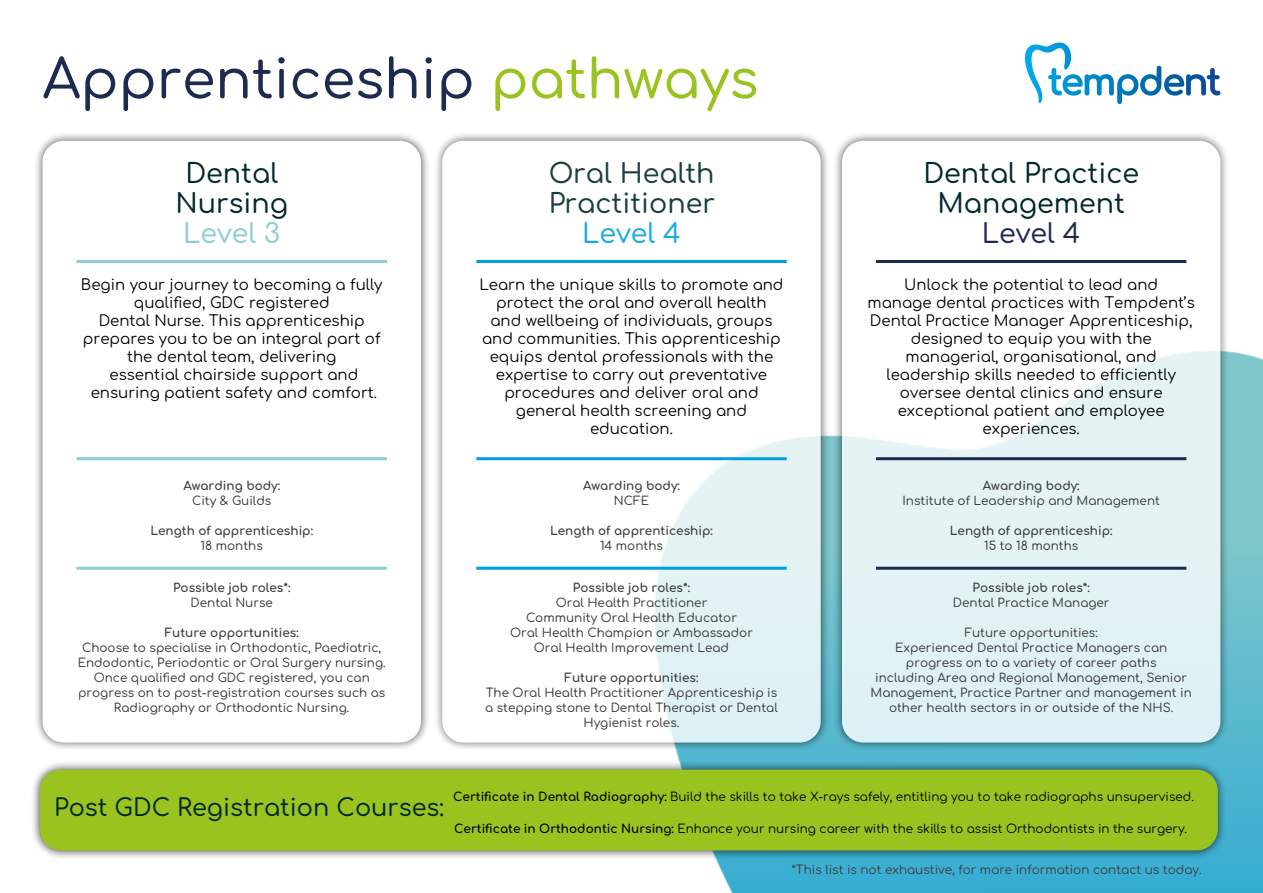
<style>
.page{position:relative;width:1263px;height:893px;background:#fff}
.page>*{position:absolute;margin:0;border:0;box-sizing:border-box;transform-origin:0 0}
.t1{font:54px "Comfortaa";color:#1e2b51}
.Sub_header{font:27px/30px "Comfortaa";color:#02292e;text-align:center}
.t2{font:27px "Comfortaa";color:#009fe3}
.Sub_header-2{font:24px "Comfortaa";color:#02292e}
.t3{font:15px/18px "Comfortaa";color:#000;text-align:center}
.Notes{font:12px/15px "Comfortaa";color:#3e3e3f;text-align:center}
.t4{font:12px "Comfortaa";color:#000}
.Notes-2{font:12px/15px "Comfortaa";color:#3f4041;text-align:center}
.s1{color:#9ac320}
.s2{color:#8bced3}
.s3{color:#1e2b51}
</style>
<div class="page">
<img style="left:676px;top:351px;width:587px;height:542px">
<svg style="left:1025px;top:43px;width:195px;height:61px"></svg>
<div style="left:34px;top:132px;width:396px;height:620px;background:#000;opacity:.75"></div>
<div style="left:43px;top:141px;width:378px;height:602px;background:#fff;border-radius:21px"></div>
<div style="left:433px;top:131px;width:397px;height:621px;background:#000;opacity:.75"></div>
<svg style="left:442px;top:141px;width:379px;height:602px"></svg>
<div style="left:833px;top:131px;width:396px;height:621px;background:#000;opacity:.75"></div>
<svg style="left:842px;top:141px;width:378px;height:602px;fill:#e5f3f5"></svg>
<div style="left:31px;top:761px;width:1196px;height:98px;background:#000;opacity:.75"></div>
<div style="left:40px;top:770px;width:1178px;height:80px;background:#9ac320;border-radius:21px"></div>
<hr style="left:77px;top:260px;width:310px;height:3px;background:#8bced3">
<hr style="left:77px;top:457px;width:310px;height:3px;background:#8bced3">
<hr style="left:77px;top:567px;width:310px;height:3px;background:#8bced3">
<hr style="left:476px;top:260px;width:311px;height:3px;background:#009fe3">
<hr style="left:476px;top:457px;width:311px;height:3px;background:#009fe3">
<hr style="left:476px;top:567px;width:311px;height:3px;background:#009fe3">
<hr style="left:876px;top:260px;width:310px;height:3px;background:#1e2b51">
<hr style="left:876px;top:457px;width:310px;height:3px;background:#1e2b51">
<hr style="left:876px;top:567px;width:310px;height:3px;background:#1e2b51">
<p class="t1" style="left:43px;top:30px;width:717px">Apprenticeship <span class="s1">pathways</span></p>
<p class="Sub_header" style="left:176px;top:154px;width:114px">Dental<br>Nursing<br><span class="s2">Level 3</span></p>
<h2 class="Sub_header" style="left:548px;top:155px;width:168px;text-align:left">Oral Health<br>Practitioner</h2>
<h2 class="t2" style="left:582px;top:209px;width:100px">Level 4</h2>
<p class="t3" style="left:81px;top:274px;width:303px">Begin your journey to becoming a fully qualified, GDC registered<br>Dental Nurse. This apprenticeship prepares you to be an integral part of the dental team, delivering<br>essential chairside support and ensuring patient safety and comfort.</p>
<p class="t3" style="left:479px;top:274px;width:306px">Learn the unique skills to promote and protect the oral and overall health and wellbeing of individuals, groups and communities. This apprenticeship equips dental professionals with the expertise to carry out preventative</p>
<p class="t3" style="left:504px;top:382px;width:256px">procedures and deliver oral and</p>
<p class="t3" style="left:516px;top:400px;width:233px">general health screening and</p>
<p class="t3" style="left:590px;top:418px;width:84px">education.</p>
<p class="Notes" style="left:183px;top:476px;width:98px">Awarding body:<br>City &amp; Guilds</p>
<p class="Notes" style="left:150px;top:521px;width:164px">Length of apprenticeship:</p>
<p class="Notes" style="left:201px;top:536px;width:64px">18 months</p>
<p class="Notes" style="left:173px;top:579px;width:119px">Possible job roles*:</p>
<p class="Notes" style="left:191px;top:594px;width:84px">Dental Nurse</p>
<p class="Notes" style="left:165px;top:624px;width:135px">Future opportunities:</p>
<p class="Notes" style="left:78px;top:639px;width:310px">Choose to specialise in Orthodontic, Paediatric, Endodontic, Periodontic or Oral Surgery nursing.<br>Once qualified and GDC registered, you can progress on to post-registration courses such as Radiography or Orthodontic Nursing.</p>
<p class="Notes-2" style="left:583px;top:476px;width:98px">Awarding body:<br>NCFE</p>
<p class="Notes" style="left:550px;top:521px;width:164px">Length of apprenticeship:</p>
<p class="Notes" style="left:600px;top:536px;width:64px">14 months</p>
<p class="Notes" style="left:573px;top:579px;width:119px">Possible job roles*:</p>
<p class="Notes" style="left:510px;top:594px;width:244px">Oral Health Practitioner<br>Community Oral Health Educator<br>Oral Health Champion or Ambassador<br>Oral Health Improvement Lead</p>
<p class="Notes" style="left:564px;top:669px;width:135px">Future opportunities:</p>
<p class="Notes" style="left:485px;top:684px;width:294px">The Oral Health Practitioner Apprenticeship is a stepping stone to Dental Therapist or Dental<br>Hygienist roles.</p>
<p class="Sub_header" style="left:923px;top:155px;width:217px">Dental Practice<br>Management<br><span class="s3">Level 4</span></p>
<p class="t3" style="left:868px;top:274px;width:329px">Unlock the potential to lead and<br>manage dental practices with Tempdent’s Dental Practice Manager Apprenticeship, designed to equip you with the managerial, organisational, and leadership skills needed to efficiently oversee dental clinics and ensure exceptional patient and employee experiences.</p>
<p class="Notes" style="left:902px;top:476px;width:259px">Awarding body:<br>Institute of Leadership and Management</p>
<p class="Notes" style="left:950px;top:521px;width:164px">Length of apprenticeship:</p>
<p class="Notes" style="left:984px;top:536px;width:96px">15 to 18 months</p>
<p class="Notes" style="left:973px;top:579px;width:119px">Possible job roles*:</p>
<p class="Notes" style="left:953px;top:594px;width:158px">Dental Practice Manager</p>
<p class="Notes" style="left:965px;top:624px;width:135px">Future opportunities:</p>
<p class="Notes" style="left:870px;top:639px;width:323px">Experienced Dental Practice Managers can progress on to a variety of career paths<br>including Area and Regional Management, Senior Management, Practice Partner and management in other health sectors in or outside of the NHS.</p>
<p class="Sub_header-2" style="left:54px;top:785px;width:392px">Post GDC Registration Courses:</p>
<p class="t4" style="left:453px;top:785px;width:742px">Certificate in Dental Radiography: Build the skills to take X-rays safely, entitling you to take radiographs unsupervised.</p>
<p class="t4" style="left:454px;top:818px;width:734px">Certificate in Orthodontic Nursing: Enhance your nursing career with the skills to assist Orthodontists in the surgery.</p>
<p class="Notes" style="left:791px;top:860px;width:412px">*This list is not exhaustive, for more information contact us today.</p>
</div>
